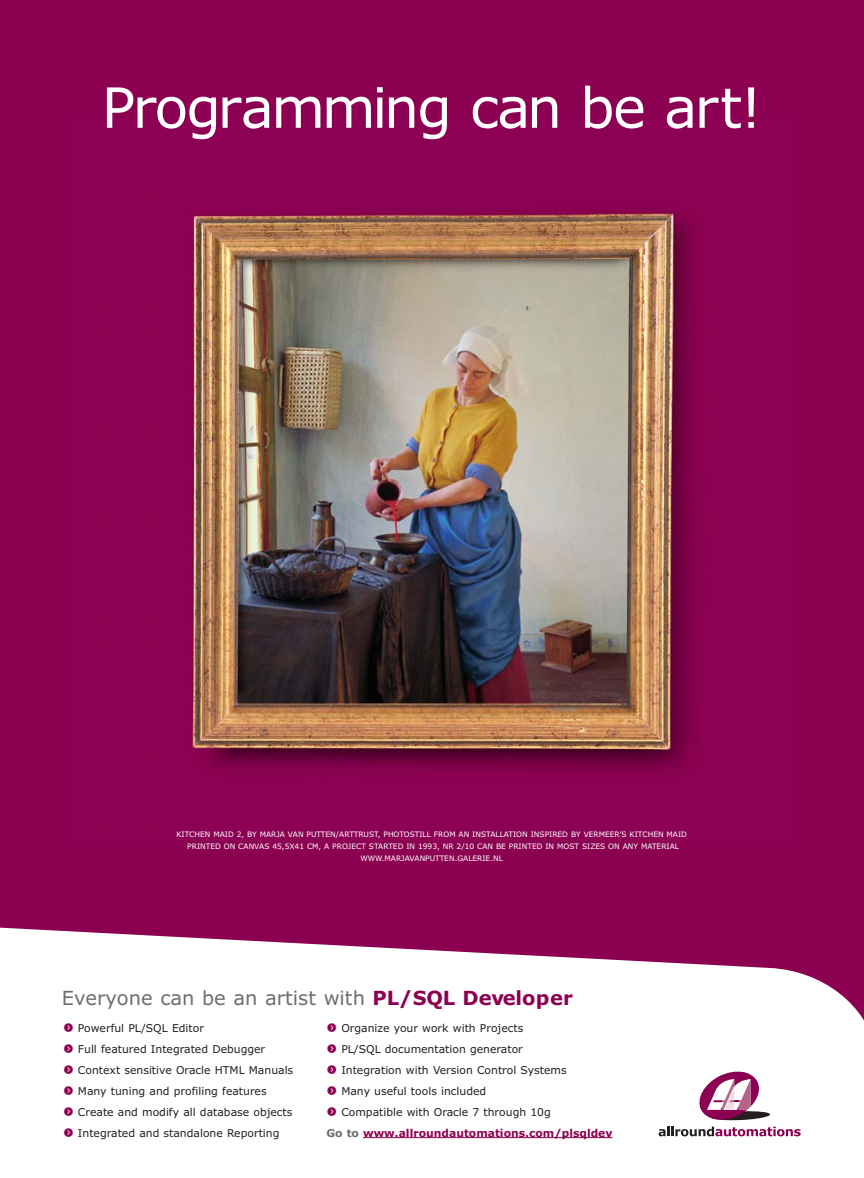
<style>
.page{position:relative;width:864px;height:1178px;background:#fff}
.page>*{position:absolute;margin:0;border:0;box-sizing:border-box;transform-origin:0 0}
.t1{font:55.5px "Verdana";letter-spacing:-.045em;color:#fff}
.t2{font:19.5px "Verdana";color:#6d6e70}
.t3{font:10.8px/21px "Verdana";color:#231f20}
.t4{font:7.5px/12px "Verdana";color:#fff;text-align:center}
.s1{font-weight:700;color:#8c0051}
.s2{font-family:"Button Bonus Circle Negative";color:#8c0051}
.s3{font-weight:700;color:#6d6e70}
</style>
<div class="page">
<div style="left:0;top:0;width:863px;height:1178px;background:#8c0051"></div>
<img style="left:189px;top:211px;width:503px;height:559px">
<div style="left:0;top:1050px;width:863px;height:128px;background:#fff"></div>
<svg style="left:0;top:927px;width:863px;height:123px;fill:#fff"></svg>
<svg style="left:658px;top:1068px;width:142px;height:68px"></svg>
<hr style="left:363px;top:1137px;width:249px;height:1px;background:#8c0051">
<h1 class="t1" style="left:101px;top:86px;width:661px">Programming can be art!</h1>
<p class="t4" style="left:176px;top:829px;width:512px">KITCHEN MAID 2, BY MARJA VAN PUTTEN/ARTTRUST, PHOTOSTILL FROM AN INSTALLATION INSPIRED BY VERMEER’S KITCHEN MAID<br>PRINTED ON CANVAS 45,5X41 CM, A PROJECT STARTED IN 1993, NR 2/10 CAN BE PRINTED IN MOST SIZES ON ANY MATERIAL<br>WWW.MARJAVANPUTTEN.GALERIE.NL</p>
<h2 class="t2" style="left:62px;top:990px;width:512px">Everyone can be an artist with <span class="s1">PL/SQL Developer</span></h2>
<p class="t3" style="left:63px;top:1018px;width:231px"><span class="s2">f</span> Powerful PL/SQL Editor<br><span class="s2">f</span> Full featured Integrated Debugger<br><span class="s2">f</span> Context sensitive Oracle HTML Manuals <span class="s2">f</span> Many tuning and profiling features<br><span class="s2">f</span> Create and modify all database objects <span class="s2">f</span> Integrated and standalone Reporting</p>
<p class="t3" style="left:326px;top:1018px;width:287px"><span class="s2">f</span> Organize your work with Projects<br><span class="s2">f</span> PL/SQL documentation generator<br><span class="s2">f</span> Integration with Version Control Systems<br><span class="s2">f</span> Many useful tools included<br><span class="s2">f</span> Compatible with Oracle 7 through 10g<br><span class="s3">Go to</span> <span class="s1">www.allroundautomations.com/plsqldev</span></p>
</div>
